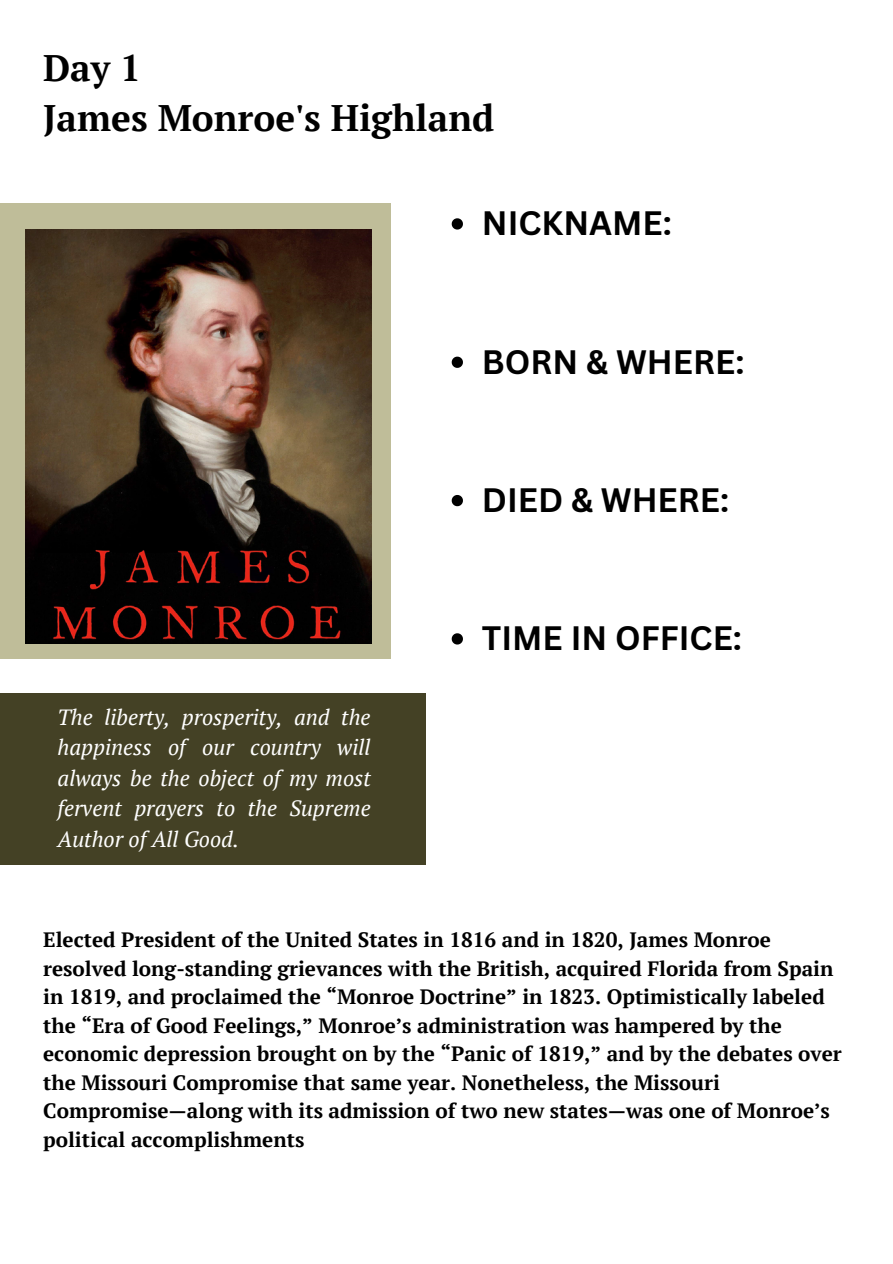
<style>
.page{position:relative;width:893px;height:1264px;background:#fff}
.page>*{position:absolute;margin:0;border:0;box-sizing:border-box;transform-origin:0 0}
.t1{font:700 36.9px/50.6px "PT Serif";color:#000}
.t2{font:700 33px "Canva Sans";color:#000}
.t3{font:italic 21.9px/30.5px "PT Serif";color:#fff;text-align:justify}
.t4{font:700 20.7px/28.5px "PT Serif";color:#000}
</style>
<div class="page">
<div style="left:0;top:204px;width:390px;height:455px;background:#bfbd99"></div>
<div style="left:0;top:692px;width:426px;height:172px;background:#444125"></div>
<img style="left:25px;top:229px;width:346px;height:414px">
<svg style="left:451px;top:218px;width:12px;height:11px"></svg>
<svg style="left:451px;top:356px;width:12px;height:12px"></svg>
<svg style="left:451px;top:495px;width:12px;height:11px"></svg>
<svg style="left:451px;top:633px;width:12px;height:11px"></svg>
<h1 class="t1" style="left:43px;top:41px;width:452px">Day 1<br>James Monroe's Highland</h1>
<h2 class="t2" style="left:482px;top:200px;width:191px">NICKNAME:</h2>
<h2 class="t2" style="left:482px;top:338px;width:264px">BORN &amp; WHERE:</h2>
<h2 class="t2" style="left:482px;top:476px;width:249px">DIED &amp; WHERE:</h2>
<p class="t3" style="left:58px;top:701px;width:315px">The liberty, prosperity, and the happiness of our country will always be the object of my most fervent prayers to the Supreme Author of All Good.</p>
<h2 class="t2" style="left:482px;top:615px;width:261px">TIME IN OFFICE:</h2>
<p class="t4" style="left:43px;top:925px;width:800px">Elected President of the United States in 1816 and in 1820, James Monroe resolved long-standing grievances with the British, acquired Florida from Spain in 1819, and proclaimed the “Monroe Doctrine” in 1823. Optimistically labeled the “Era of Good Feelings,” Monroe’s administration was hampered by the economic depression brought on by the “Panic of 1819,” and by the debates over the Missouri Compromise that same year. Nonetheless, the Missouri Compromise—along with its admission of two new states—was one of Monroe’s political accomplishments</p>
</div>
